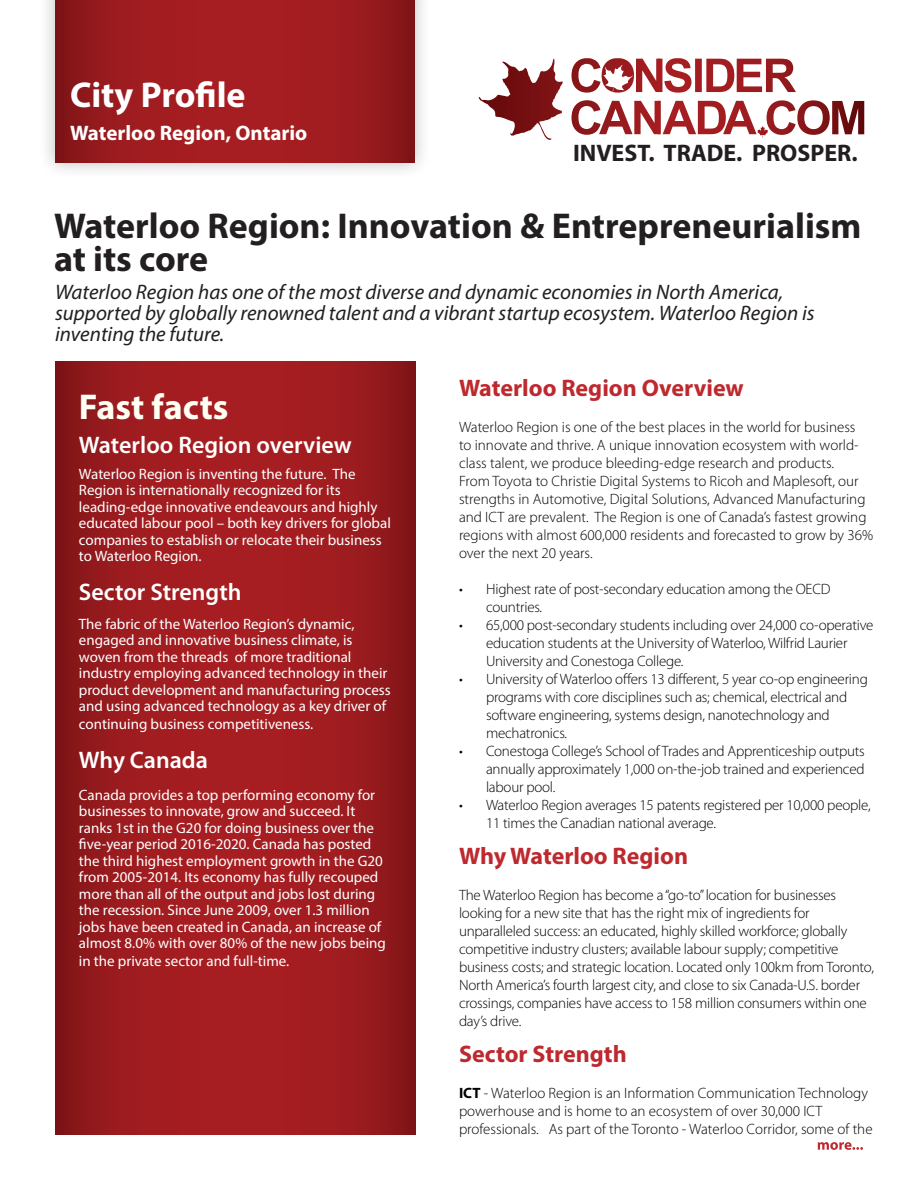
<style>
.page{position:relative;width:918px;height:1188px;background:#fff}
.page>*{position:absolute;margin:0;border:0;box-sizing:border-box;transform-origin:0 0}
._01_title{font:700 36px/33px "Myriad Pro";color:#231f20}
.t1{font:700 36px "Myriad Pro";color:#fff}
._03_fastfacts_title{font:700 36px "Myriad Pro";color:#fffff4}
._04_fastfacts_subtit{font:600 24px "Myriad Pro";color:#fff}
._06_intro_parag{font:700 24px "Myriad Pro";color:#bd292e}
.t2{font:700 24px "Myriad Pro";color:#231f20}
._07_body{font:700 24px "Myriad Pro";color:#bd292e}
._01_title-2{font:italic 21px/21px "Myriad Pro";color:#231f20}
.t3{font:700 21px "Myriad Pro";color:#fff}
._07_body-2{font:300 15px/18px "Myriad Pro";letter-spacing:-.015em;color:#000}
._04_fastfacts_subtit-2{font:15px/16.5px "Myriad Pro";color:#fff}
._06_intro_parag-2{font:300 15px/18px "Myriad Pro";color:#000}
.s1{font-weight:700}
</style>
<div class="page">
<div style="left:38px;top:0;width:393px;height:179px;background:#231f20;opacity:.3"></div>
<svg style="left:55px;top:0;width:359px;height:163px;background:#9b1b1e"></svg>
<svg style="left:602px;top:58px;width:89px;height:35px"></svg>
<svg style="left:818px;top:1142px;width:45px;height:8px"></svg>
<svg style="left:56px;top:361px;width:359px;height:774px;background:#9b1b1e"></svg>
<p class="t1" style="left:70px;top:72px;width:177px">City Profile</p>
<p class="t3" style="left:70px;top:119px;width:239px">Waterloo Region, Ontario</p>
<p class="t2" style="left:573px;top:137px;width:286px">INVEST. TRADE. PROSPER.</p>
<p class="_01_title" style="left:54px;top:208px;width:809px">Waterloo Region: Innovation &amp; Entrepreneurialism at its core</p>
<p class="_01_title-2" style="left:55px;top:281px;width:761px">Waterloo Region has one of the most diverse and dynamic economies in North America, supported by globally renowned talent and a vibrant startup ecosystem. Waterloo Region is inventing the future.</p>
<p class="_06_intro_parag" style="left:459px;top:372px;width:286px">Waterloo Region Overview</p>
<p class="_06_intro_parag-2" style="left:459px;top:418px;width:416px">Waterloo Region is one of the best places in the world for business<br>to innovate and thrive. A unique innovation ecosystem with world&shy;class talent, we produce bleeding-edge research and products.<br>From Toyota to Christie Digital Systems to Ricoh and Maplesoft, our strengths in Automotive, Digital Solutions, Advanced Manufacturing and ICT are prevalent. The Region is one of Canada’s fastest growing regions with almost 600,000 residents and forecasted to grow by 36% over the next 20 years.</p>
<p class="_07_body-2" style="left:486px;top:580px;width:346px;text-indent:-27px">• Highest rate of post-secondary education among the OECD countries.</p>
<p class="_07_body-2" style="left:486px;top:616px;width:389px;text-indent:-27px">• 65,000 post-secondary students including over 24,000 co-operative education students at the University of Waterloo, Wilfrid Laurier<br>University and Conestoga College.</p>
<p class="_07_body-2" style="left:486px;top:670px;width:383px;text-indent:-27px">• University of Waterloo offers 13 different, 5 year co-op engineering programs with core disciplines such as; chemical, electrical and software engineering, systems design, nanotechnology and mechatronics.</p>
<p class="_07_body-2" style="left:486px;top:742px;width:380px;text-align:justify;text-indent:-27px">• Conestoga College’s School of Trades and Apprenticeship outputs annually approximately 1,000 on-the-job trained and experienced labour pool.</p>
<p class="_07_body-2" style="left:486px;top:796px;width:386px;text-indent:-27px">• Waterloo Region averages 15 patents registered per 10,000 people,<br>11 times the Canadian national average.</p>
<p class="_06_intro_parag" style="left:459px;top:840px;width:231px">Why Waterloo Region</p>
<p class="_07_body-2" style="left:459px;top:886px;width:416px">The Waterloo Region has become a “go-to” location for businesses looking for a new site that has the right mix of ingredients for unparalleled success: an educated, highly skilled workforce; globally competitive industry clusters; available labour supply; competitive business costs; and strategic location. Located only 100km from Toronto, North America’s fourth largest city, and close to six Canada-U.S. border crossings, companies have access to 158 million consumers within one day’s drive.</p>
<p class="_07_body" style="left:459px;top:1038px;width:169px">Sector Strength</p>
<p class="_07_body-2" style="left:459px;top:1084px;width:415px"><span class="s1">ICT</span> - Waterloo Region is an Information Communication Technology powerhouse and is home to an ecosystem of over 30,000 ICT professionals. As part of the Toronto - Waterloo Corridor, some of the</p>
<p class="_03_fastfacts_title" style="left:79px;top:383px;width:151px">Fast facts</p>
<p class="_04_fastfacts_subtit" style="left:79px;top:430px;width:274px">Waterloo Region overview</p>
<p class="_04_fastfacts_subtit-2" style="left:79px;top:465px;width:313px">Waterloo Region is inventing the future. The Region is internationally recognized for its leading-edge innovative endeavours and highly educated labour pool – both key drivers for global companies to establish or relocate their business to Waterloo Region.</p>
<p class="_04_fastfacts_subtit" style="left:79px;top:577px;width:164px">Sector Strength</p>
<p class="_04_fastfacts_subtit-2" style="left:79px;top:615px;width:313px">The fabric of the Waterloo Region’s dynamic, engaged and innovative business climate, is woven from the threads of more traditional industry employing advanced technology in their product development and manufacturing process and using advanced technology as a key driver of</p>
<p class="_04_fastfacts_subtit-2" style="left:79px;top:716px;width:236px">continuing business competitiveness.</p>
<p class="_04_fastfacts_subtit" style="left:79px;top:745px;width:131px">Why Canada</p>
<p class="_04_fastfacts_subtit-2" style="left:79px;top:786px;width:309px">Canada provides a top performing economy for businesses to innovate, grow and succeed. It ranks 1st in the G20 for doing business over the five-year period 2016-2020. Canada has posted the third highest employment growth in the G20 from 2005-2014. Its economy has fully recouped more than all of the output and jobs lost during the recession. Since June 2009, over 1.3 million jobs have been created in Canada, an increase of almost 8.0% with over 80% of the new jobs being</p>
<p class="_04_fastfacts_subtit-2" style="left:79px;top:953px;width:212px">in the private sector and full-time.</p>
</div>
